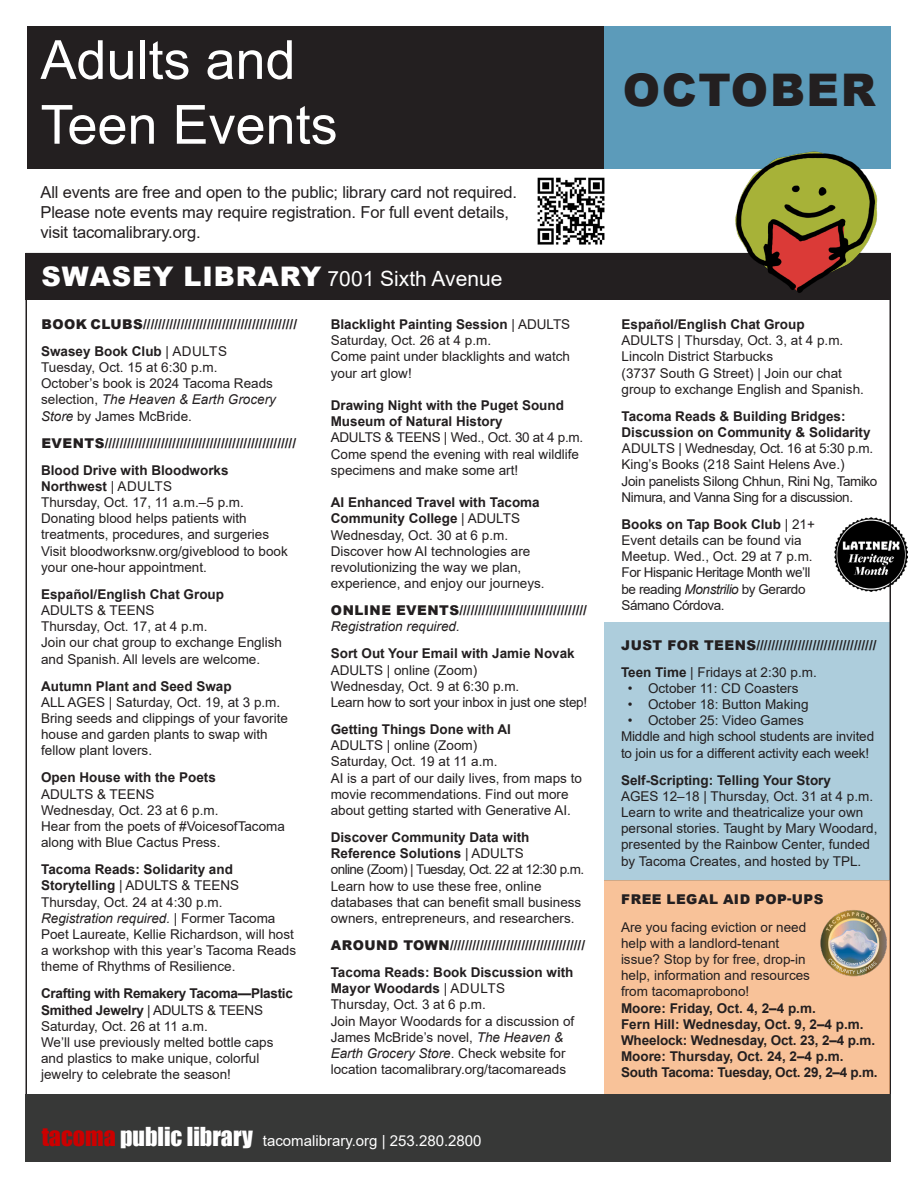
<style>
.page{position:relative;width:918px;height:1188px;background:#fff}
.page>*{position:absolute;margin:0;border:0;box-sizing:border-box;transform-origin:0 0}
.t1{font:54px "Arial";color:#fff}
.t2{font:900 45px "Arial";letter-spacing:.035em;color:#231f20}
.t3{font:21px "Arial";color:#fff}
.t4{font:16.5px/19.8px "Arial";letter-spacing:-.01em;color:#231f20}
.t5{font:15px "Arial";color:#fff}
.t6{font:13.5px/16.2px "Arial";color:#231f20}
.t7{font:700 13.5px/16.2px "Arial";color:#231f20}
.Paragraph_Style_4{font:900 13.5px "Arial";letter-spacing:.035em;color:#231f20}
.t8{font:13.5px/16.2px "Arial";letter-spacing:-.03em;color:#231f20}
.t9{font:700 13.5px/16.2px "Arial";letter-spacing:-.02em;color:#231f20}
.t10{font:13.5px "Arial";letter-spacing:-.02em;color:#231f20}
.t11{font:13.5px "Arial";letter-spacing:-.04em;color:#231f20}
.t12{font:italic 13.5px "Arial";color:#231f20}
.s1{font-weight:900;font-size:27px}
.s2{font-weight:400}
.s3{font-style:italic}
.s4{font-family:"Impact";font-size:24px;color:#c00}
.s5{font-family:"Impact";font-size:24px}
.s6{font-weight:700}
</style>
<div class="page">
<div style="left:604px;top:622px;width:286px;height:259px;background:#adcddc"></div>
<div style="left:27px;top:26px;width:577px;height:143px;background:#231f20"></div>
<div style="left:604px;top:26px;width:287px;height:143px;background:#5c9bba"></div>
<div style="left:26px;top:254px;width:865px;height:46px;background:#231f20"></div>
<div style="left:26px;top:1094px;width:865px;height:68px;background:#373837"></div>
<img style="left:537px;top:177px;width:68px;height:68px">
<img style="left:735px;top:151px;width:144px;height:142px">
<div style="left:604px;top:881px;width:286px;height:213px;background:#f8c299"></div>
<img style="left:820px;top:910px;width:67px;height:67px">
<img style="left:834px;top:517px;width:73px;height:74px">
<p class="t1" style="left:40px;top:23px;width:257px">Adults and</p>
<p class="t1" style="left:40px;top:88px;width:299px">Teen Events</p>
<p class="t4" style="left:40px;top:183px;width:478px">All events are free and open to the public; library card not required.<br>Please note events may require registration. For full event details, visit tacomalibrary.org.</p>
<p class="t3" style="left:41px;top:264px;width:462px"><span class="s1">SWASEY LIBRARY</span> 7001 Sixth Avenue</p>
<p class="Paragraph_Style_4" style="left:41px;top:314px;width:257px">BOOK CLUBS/////////////////////////////////////////</p>
<p class="t7" style="left:41px;top:343px;width:187px">Swasey Book Club <span class="s2">| ADULTS</span></p>
<p class="t6" style="left:41px;top:359px;width:178px">Tuesday, Oct. 15 at 6:30 p.m.</p>
<p class="t6" style="left:41px;top:375px;width:236px">October’s book is 2024 Tacoma Reads selection, <span class="s3">The Heaven &amp; Earth Grocery<br>Store</span> by James McBride.</p>
<p class="Paragraph_Style_4" style="left:41px;top:433px;width:256px">EVENTS///////////////////////////////////////////////////</p>
<p class="t7" style="left:41px;top:462px;width:189px">Blood Drive with Bloodworks<br>Northwest <span class="s2">| ADULTS</span></p>
<p class="t6" style="left:41px;top:494px;width:204px">Thursday, Oct. 17, 11 a.m.–5 p.m.</p>
<p class="t6" style="left:41px;top:510px;width:248px">Donating blood helps patients with treatments, procedures, and surgeries Visit bloodworksnw.org/giveblood to book your one-hour appointment.</p>
<p class="t7" style="left:41px;top:586px;width:185px">Español/English Chat Group</p>
<p class="t6" style="left:41px;top:602px;width:115px">ADULTS &amp; TEENS</p>
<p class="t6" style="left:41px;top:618px;width:168px">Thursday, Oct. 17, at 4 p.m.</p>
<p class="t6" style="left:41px;top:635px;width:242px">Join our chat group to exchange English and Spanish. All levels are welcome.</p>
<p class="t7" style="left:41px;top:678px;width:192px">Autumn Plant and Seed Swap</p>
<p class="t6" style="left:41px;top:694px;width:241px">ALL AGES | Saturday, Oct. 19, at 3 p.m.</p>
<p class="t6" style="left:41px;top:710px;width:248px">Bring seeds and clippings of your favorite house and garden plants to swap with fellow plant lovers.</p>
<p class="t7" style="left:41px;top:770px;width:176px">Open House with the Poets</p>
<p class="t6" style="left:41px;top:786px;width:115px">ADULTS &amp; TEENS</p>
<p class="t6" style="left:41px;top:802px;width:179px">Wednesday, Oct. 23 at 6 p.m.</p>
<p class="t6" style="left:41px;top:818px;width:245px">Hear from the poets of #VoicesofTacoma along with Blue Cactus Press.</p>
<p class="t7" style="left:41px;top:862px;width:200px">Tacoma Reads: Solidarity and<br>Storytelling <span class="s2">| ADULTS &amp; TEENS</span></p>
<p class="t6" style="left:41px;top:894px;width:183px">Thursday, Oct. 24 at 4:30 p.m.</p>
<p class="t6" style="left:41px;top:910px;width:257px"><span class="s3">Registration required.</span> | Former Tacoma Poet Laureate, Kellie Richardson, will host a workshop with this year’s Tacoma Reads theme of Rhythms of Resilience.</p>
<p class="t9" style="left:41px;top:986px;width:253px">Crafting with Remakery Tacoma—Plastic<br>Smithed Jewelry <span class="s2">| ADULTS &amp; TEENS</span></p>
<p class="t6" style="left:41px;top:1018px;width:168px">Saturday, Oct. 26 at 11 a.m.</p>
<p class="t6" style="left:41px;top:1034px;width:234px">We’ll use previously melted bottle caps and plastics to make unique, colorful jewelry to celebrate the season!</p>
<p class="t7" style="left:331px;top:316px;width:241px">Blacklight Painting Session <span class="s2">| ADULTS</span></p>
<p class="t6" style="left:331px;top:332px;width:162px">Saturday, Oct. 26 at 4 p.m.</p>
<p class="t6" style="left:331px;top:349px;width:241px">Come paint under blacklights and watch your art glow!</p>
<p class="t7" style="left:331px;top:397px;width:235px">Drawing Night with the Puget Sound<br>Museum of Natural History</p>
<p class="t10" style="left:331px;top:428px;width:254px">ADULTS &amp; TEENS | Wed., Oct. 30 at 4 p.m.</p>
<p class="t6" style="left:331px;top:446px;width:250px">Come spend the evening with real wildlife specimens and make some art!</p>
<p class="t7" style="left:331px;top:495px;width:211px">AI Enhanced Travel with Tacoma<br>Community College <span class="s2">| ADULTS</span></p>
<p class="t6" style="left:331px;top:527px;width:179px">Wednesday, Oct. 30 at 6 p.m.</p>
<p class="t6" style="left:331px;top:543px;width:215px">Discover how AI technologies are revolutionizing the way we plan, experience, and enjoy our journeys.</p>
<p class="Paragraph_Style_4" style="left:331px;top:601px;width:258px">ONLINE EVENTS//////////////////////////////////</p>
<p class="t12" style="left:331px;top:618px;width:131px">Registration required.</p>
<p class="t7" style="left:331px;top:646px;width:246px">Sort Out Your Email with Jamie Novak</p>
<p class="t6" style="left:331px;top:662px;width:148px">ADULTS | online (Zoom)</p>
<p class="t6" style="left:331px;top:678px;width:190px">Wednesday, Oct. 9 at 6:30 p.m.</p>
<p class="t10" style="left:331px;top:693px;width:258px">Learn how to sort your inbox in just one step!</p>
<p class="t7" style="left:331px;top:721px;width:182px">Getting Things Done with AI</p>
<p class="t6" style="left:331px;top:737px;width:148px">ADULTS | online (Zoom)</p>
<p class="t6" style="left:331px;top:754px;width:168px">Saturday, Oct. 19 at 11 a.m.</p>
<p class="t6" style="left:331px;top:770px;width:253px">AI is a part of our daily lives, from maps to movie recommendations. Find out more about getting started with Generative AI.</p>
<p class="t7" style="left:331px;top:829px;width:200px">Discover Community Data with<br>Reference Solutions <span class="s2">| ADULTS</span></p>
<p class="t11" style="left:331px;top:860px;width:255px">online (Zoom) | Tuesday, Oct. 22 at 12:30 p.m.</p>
<p class="t6" style="left:331px;top:878px;width:252px">Learn how to use these free, online databases that can benefit small business owners, entrepreneurs, and researchers.</p>
<p class="Paragraph_Style_4" style="left:331px;top:935px;width:256px">AROUND TOWN////////////////////////////////////</p>
<p class="t7" style="left:331px;top:964px;width:244px">Tacoma Reads: Book Discussion with<br>Mayor Woodards <span class="s2">| ADULTS</span></p>
<p class="t6" style="left:331px;top:997px;width:157px">Thursday, Oct. 3 at 6 p.m.</p>
<p class="t6" style="left:331px;top:1013px;width:245px">Join Mayor Woodards for a discussion of James McBride’s novel, <span class="s3">The Heaven &amp; Earth Grocery Store</span>. Check website for location tacomalibrary.org/tacomareads</p>
<p class="t5" style="left:42px;top:1131px;width:441px"><span class="s4">tacoma</span> <span class="s5">public library</span> tacomalibrary.org | 253.280.2800</p>
<p class="t2" style="left:623px;top:57px;width:254px">OCTOBER</p>
<p class="t7" style="left:622px;top:316px;width:185px">Español/English Chat Group</p>
<p class="t6" style="left:622px;top:332px;width:223px">ADULTS | Thursday, Oct. 3, at 4 p.m.</p>
<p class="t6" style="left:622px;top:349px;width:153px">Lincoln District Starbucks</p>
<p class="t6" style="left:622px;top:365px;width:244px">(3737 South G Street) | Join our chat group to exchange English and Spanish.</p>
<p class="t7" style="left:622px;top:408px;width:253px">Tacoma Reads &amp; Building Bridges:<br>Discussion on Community &amp; Solidarity<br><span class="s2">ADULTS | Wednesday, Oct. 16 at 5:30 p.m.</span></p>
<p class="t6" style="left:622px;top:457px;width:225px">King’s Books (218 Saint Helens Ave.)</p>
<p class="t8" style="left:622px;top:473px;width:257px">Join panelists Silong Chhun, Rini Ng, Tamiko<br>Nimura, and Vanna Sing for a discussion.</p>
<p class="t7" style="left:622px;top:516px;width:195px">Books on Tap Book Club <span class="s2">| 21+</span></p>
<p class="t6" style="left:622px;top:532px;width:193px">Event details can be found via<br>Meetup. Wed., Oct. 29 at 7 p.m.</p>
<p class="t8" style="left:622px;top:565px;width:190px">For Hispanic Heritage Month we’ll be reading <span class="s3">Monstrilio</span> by Gerardo<br>Sámano Córdova.</p>
<p class="Paragraph_Style_4" style="left:621px;top:635px;width:257px">JUST FOR TEENS////////////////////////////////</p>
<p class="t6" style="left:621px;top:664px;width:197px"><span class="s6">Teen Time</span> | Fridays at 2:30 p.m.</p>
<p class="t6" style="left:628px;top:680px;width:172px">• October 11: CD Coasters</p>
<p class="t6" style="left:628px;top:696px;width:182px">• October 18: Button Making</p>
<p class="t6" style="left:628px;top:712px;width:178px">• October 25: Video Games</p>
<p class="t6" style="left:621px;top:728px;width:255px">Middle and high school students are invited to join us for a different activity each week!</p>
<p class="t7" style="left:621px;top:772px;width:212px">Self-Scripting: Telling Your Story</p>
<p class="t6" style="left:621px;top:788px;width:254px">AGES 12–18 | Thursday, Oct. 31 at 4 p.m.</p>
<p class="t6" style="left:621px;top:804px;width:258px">Learn to write and theatricalize your own personal stories. Taught by Mary Woodard, presented by the Rainbow Center, funded by Tacoma Creates, and hosted by TPL.</p>
<p class="Paragraph_Style_4" style="left:621px;top:890px;width:204px">FREE LEGAL AID POP-UPS</p>
<p class="t6" style="left:621px;top:919px;width:191px">Are you facing eviction or need help with a landlord-tenant issue? Stop by for free, drop-in help, information and resources from tacomaprobono!</p>
<p class="t7" style="left:621px;top:1000px;width:196px">Moore: Friday, Oct. 4, 2–4 p.m.</p>
<p class="t7" style="left:621px;top:1016px;width:244px">Fern Hill: Wednesday, Oct. 9, 2–4 p.m.</p>
<p class="t7" style="left:621px;top:1032px;width:256px">Wheelock: Wednesday, Oct. 23, 2–4 p.m.</p>
<p class="t7" style="left:621px;top:1048px;width:224px">Moore: Thursday, Oct. 24, 2–4 p.m.</p>
<p class="t9" style="left:621px;top:1065px;width:258px">South Tacoma: Tuesday, Oct. 29, 2–4 p.m.</p>
</div>
